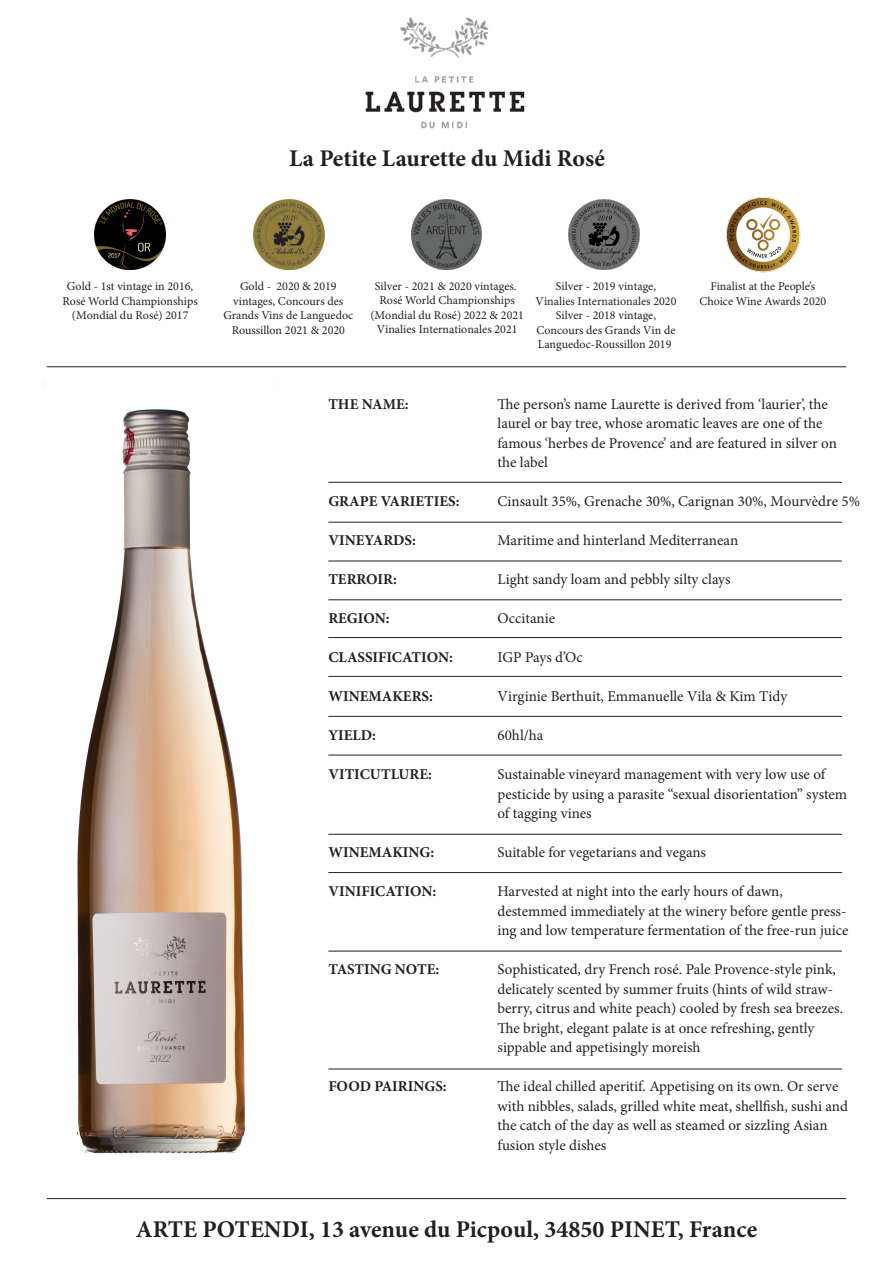
<style>
.page{position:relative;width:893px;height:1263px;background:#fff}
.page>*{position:absolute;margin:0;border:0;box-sizing:border-box;transform-origin:0 0}
.t1{font:700 24px "Minion Pro";color:#231f20}
.t2{font:15px/19.5px "Minion Pro";color:#231f20}
.t3{font:700 15px "Minion Pro";color:#231f20}
.t4{font:12px/14.4px "Minion Pro";color:#231f20;text-align:center}
.t5{font:italic 10.5px "Didot";color:#666}
</style>
<div class="page">
<hr style="left:328px;top:482px;width:514px;height:1px;background:#231f20">
<hr style="left:328px;top:522px;width:514px;height:1px;background:#231f20">
<hr style="left:328px;top:561px;width:514px;height:1px;background:#231f20">
<hr style="left:328px;top:599px;width:514px;height:1px;background:#231f20">
<hr style="left:328px;top:637px;width:514px;height:1px;background:#231f20">
<hr style="left:328px;top:676px;width:514px;height:1px;background:#231f20">
<hr style="left:328px;top:716px;width:514px;height:1px;background:#231f20">
<hr style="left:328px;top:755px;width:514px;height:1px;background:#231f20">
<hr style="left:328px;top:834px;width:514px;height:1px;background:#231f20">
<hr style="left:328px;top:872px;width:514px;height:1px;background:#231f20">
<hr style="left:328px;top:951px;width:514px;height:1px;background:#231f20">
<hr style="left:328px;top:1069px;width:514px;height:1px;background:#231f20">
<hr style="left:47px;top:1198px;width:799px;height:1px;background:#231f20">
<img style="left:95px;top:199px;width:70px;height:71px">
<img style="left:254px;top:199px;width:71px;height:71px">
<img style="left:411px;top:199px;width:71px;height:71px">
<img style="left:568px;top:199px;width:71px;height:71px">
<img style="left:726px;top:197px;width:75px;height:76px">
<img style="left:365px;top:17px;width:160px;height:112px">
<hr style="left:47px;top:366px;width:799px;height:1px;background:#231f20">
<img style="left:77px;top:409px;width:169px;height:745px">
<p class="t1" style="left:289px;top:142px;width:317px">La Petite Laurette du Midi Rosé</p>
<p class="t4" style="left:62px;top:279px;width:137px">Gold - 1st vintage in 2016,<br>Rosé World Championships (Mondial du Rosé) 2017</p>
<p class="t4" style="left:223px;top:279px;width:131px">Gold - 2020 &amp; 2019 vintages, Concours des<br>Grands Vins de Languedoc<br>Roussillon 2021 &amp; 2020</p>
<p class="t4" style="left:370px;top:279px;width:155px">Silver - 2021 &amp; 2020 vintages.<br>Rosé World Championships (Mondial du Rosé) 2022 &amp; 2021<br>Vinalies Internationales 2021</p>
<p class="t4" style="left:536px;top:279px;width:142px">Silver - 2019 vintage,<br>Vinalies Internationales 2020<br>Silver - 2018 vintage,<br>Concours des Grands Vin de<br>Languedoc-Roussillon 2019</p>
<p class="t4" style="left:699px;top:279px;width:128px">Finalist at the People’s<br>Choice Wine Awards 2020</p>
<p class="t5" style="left:151px;top:1052px;width:22px">2022</p>
<p class="t3" style="left:328px;top:393px;width:82px">THE NAME:</p>
<p class="t3" style="left:328px;top:491px;width:133px">GRAPE VARIETIES:</p>
<p class="t3" style="left:328px;top:530px;width:89px">VINEYARDS:</p>
<p class="t3" style="left:328px;top:569px;width:70px">TERROIR:</p>
<p class="t3" style="left:328px;top:608px;width:63px">REGION:</p>
<p class="t3" style="left:328px;top:647px;width:126px">CLASSIFICATION:</p>
<p class="t3" style="left:328px;top:686px;width:106px">WINEMAKERS:</p>
<p class="t3" style="left:328px;top:725px;width:49px">YIELD:</p>
<p class="t3" style="left:328px;top:764px;width:105px">VITICUTLURE:</p>
<p class="t3" style="left:328px;top:842px;width:107px">WINEMAKING:</p>
<p class="t3" style="left:328px;top:881px;width:109px">VINIFICATION:</p>
<p class="t3" style="left:328px;top:959px;width:112px">TASTING NOTE:</p>
<p class="t3" style="left:328px;top:1076px;width:120px">FOOD PAIRINGS:</p>
<p class="t2" style="left:497px;top:394px;width:341px">The person’s name Laurette is derived from ‘laurier’, the laurel or bay tree, whose aromatic leaves are one of the famous ‘herbes de Provence’ and are featured in silver on the label</p>
<p class="t2" style="left:497px;top:491px;width:364px">Cinsault 35%, Grenache 30%, Carignan 30%, Mourvèdre 5%</p>
<p class="t2" style="left:497px;top:530px;width:242px">Maritime and hinterland Mediterranean</p>
<p class="t2" style="left:497px;top:569px;width:235px">Light sandy loam and pebbly silty clays</p>
<p class="t2" style="left:497px;top:608px;width:59px">Occitanie</p>
<p class="t2" style="left:497px;top:647px;width:87px">IGP Pays d’Oc</p>
<p class="t2" style="left:497px;top:686px;width:291px">Virginie Berthuit, Emmanuelle Vila &amp; Kim Tidy</p>
<p class="t2" style="left:497px;top:725px;width:47px">60hl/ha</p>
<p class="t2" style="left:497px;top:764px;width:351px">Sustainable vineyard management with very low use of pesticide by using a parasite “sexual disorientation” system of tagging vines</p>
<p class="t2" style="left:497px;top:842px;width:210px">Suitable for vegetarians and vegans</p>
<p class="t2" style="left:497px;top:881px;width:353px">Harvested at night into the early hours of dawn, destemmed immediately at the winery before gentle press&shy;ing and low temperature fermentation of the free-run juice</p>
<p class="t2" style="left:497px;top:959px;width:347px">Sophisticated, dry French rosé. Pale Provence-style pink, delicately scented by summer fruits (hints of wild straw&shy;berry, citrus and white peach) cooled by fresh sea breezes.<br>The bright, elegant palate is at once refreshing, gently sippable and appetisingly moreish</p>
<p class="t2" style="left:497px;top:1076px;width:352px">The ideal chilled aperitif. Appetising on its own. Or serve with nibbles, salads, grilled white meat, shellfish, sushi and the catch of the day as well as steamed or sizzling Asian fusion style dishes</p>
<p class="t1" style="left:136px;top:1212px;width:623px">ARTE POTENDI, 13 avenue du Picpoul, 34850 PINET, France</p>
</div>
